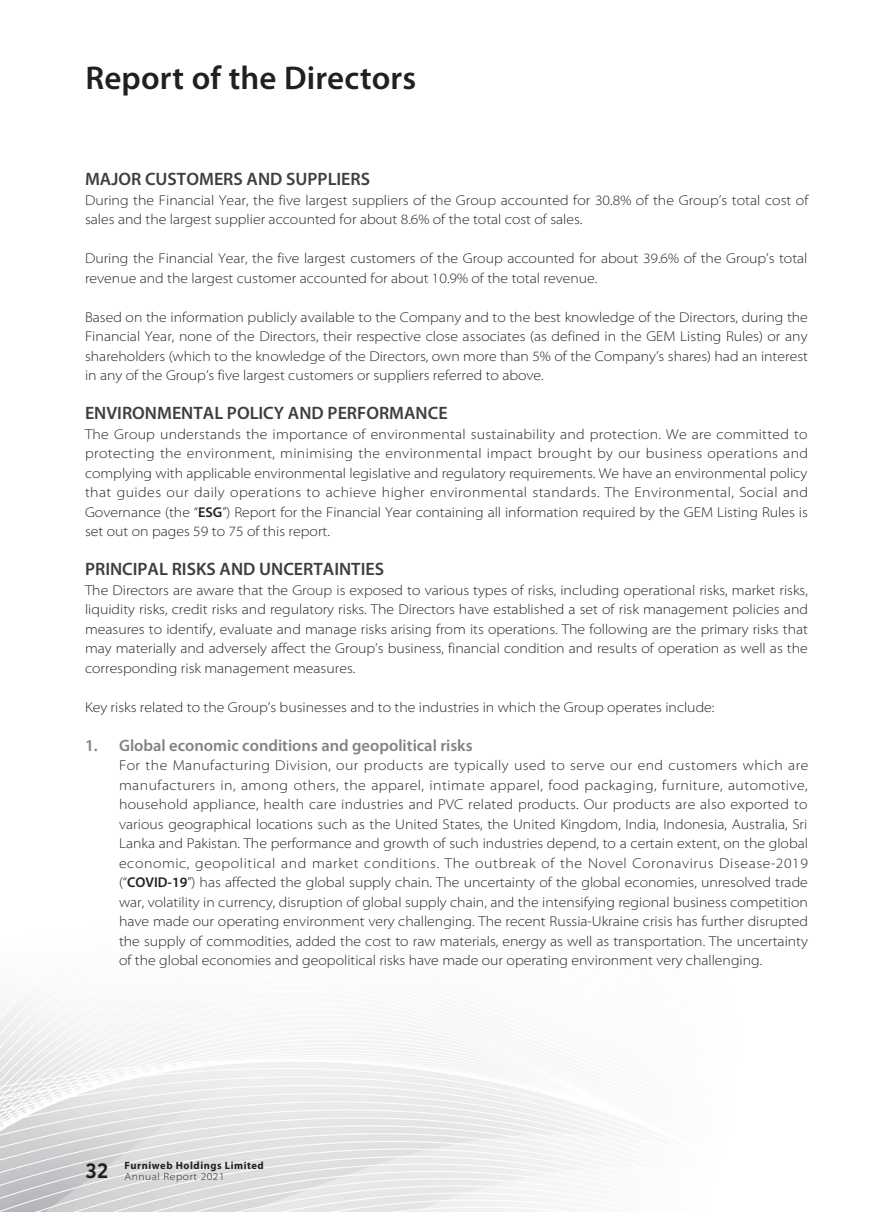
<style>
.page{position:relative;width:893px;height:1212px;background:#fff}
.page>*{position:absolute;margin:0;border:0;box-sizing:border-box;transform-origin:0 0}
.t1{font:600 33px "Myriad Pro";letter-spacing:.005em;color:#231f20}
.t2{font:700 21px "Battersea";color:#231f20}
._01_H1{font:600 18px "Myriad Pro";color:#3e3e3f}
._02_H2{font:600 16.5px "Myriad Pro";color:#808285}
._00_txt{font:300 semi-expanded 14.25px/19.5px "Myriad Pro";color:#231f20;text-align:justify}
.t3{font:700 10.5px "Myriad Pro";letter-spacing:.05em;color:#231f20}
.t4{font:300 semi-expanded 10.5px "Myriad Pro";letter-spacing:.05em;color:#231f20}
.s1{font-weight:600;font-stretch:normal}
</style>
<div class="page">
<img style="left:0;top:988px;width:630px;height:224px">
<h1 class="t1" style="left:85px;top:56px;width:332px">Report of the Directors</h1>
<p class="_01_H1" style="left:85px;top:168px;width:287px">MAJOR CUSTOMERS AND SUPPLIERS</p>
<p class="_00_txt" style="left:85px;top:190px;width:725px">During the Financial Year, the five largest suppliers of the Group accounted for 30.8% of the Group’s total cost of sales and the largest supplier accounted for about 8.6% of the total cost of sales.</p>
<p class="_00_txt" style="left:85px;top:248px;width:724px">During the Financial Year, the five largest customers of the Group accounted for about 39.6% of the Group’s total revenue and the largest customer accounted for about 10.9% of the total revenue.</p>
<p class="_00_txt" style="left:85px;top:307px;width:724px">Based on the information publicly available to the Company and to the best knowledge of the Directors, during the Financial Year, none of the Directors, their respective close associates (as defined in the GEM Listing Rules) or any shareholders (which to the knowledge of the Directors, own more than 5% of the Company’s shares) had an interest in any of the Group’s five largest customers or suppliers referred to above.</p>
<p class="_01_H1" style="left:85px;top:402px;width:364px">ENVIRONMENTAL POLICY AND PERFORMANCE</p>
<p class="_00_txt" style="left:85px;top:424px;width:724px">The Group understands the importance of environmental sustainability and protection. We are committed to protecting the environment, minimising the environmental impact brought by our business operations and complying with applicable environmental legislative and regulatory requirements. We have an environmental policy that guides our daily operations to achieve higher environmental standards. The Environmental, Social and Governance (the “<span class="s1">ESG</span>”) Report for the Financial Year containing all information required by the GEM Listing Rules is set out on pages 59 to 75 of this report.</p>
<p class="_01_H1" style="left:85px;top:558px;width:301px">PRINCIPAL RISKS AND UNCERTAINTIES</p>
<p class="_00_txt" style="left:85px;top:580px;width:724px">The Directors are aware that the Group is exposed to various types of risks, including operational risks, market risks, liquidity risks, credit risks and regulatory risks. The Directors have established a set of risk management policies and measures to identify, evaluate and manage risks arising from its operations. The following are the primary risks that may materially and adversely affect the Group’s business, financial condition and results of operation as well as the corresponding risk management measures.</p>
<p class="_00_txt" style="left:85px;top:697px;width:631px">Key risks related to the Group’s businesses and to the industries in which the Group operates include:</p>
<p class="_02_H2" style="left:85px;top:735px;width:389px">1. Global economic conditions and geopolitical risks</p>
<p class="_00_txt" style="left:119px;top:755px;width:691px">For the Manufacturing Division, our products are typically used to serve our end customers which are manufacturers in, among others, the apparel, intimate apparel, food packaging, furniture, automotive, household appliance, health care industries and PVC related products. Our products are also exported to various geographical locations such as the United States, the United Kingdom, India, Indonesia, Australia, Sri Lanka and Pakistan. The performance and growth of such industries depend, to a certain extent, on the global economic, geopolitical and market conditions. The outbreak of the Novel Coronavirus Disease-2019 (“<span class="s1">COVID-19</span>”) has affected the global supply chain. The uncertainty of the global economies, unresolved trade war, volatility in currency, disruption of global supply chain, and the intensifying regional business competition have made our operating environment very challenging. The recent Russia-Ukraine crisis has further disrupted the supply of commodities, added the cost to raw materials, energy as well as transportation. The uncertainty of the global economies and geopolitical risks have made our operating environment very challenging.</p>
<h2 class="t2" style="left:85px;top:1158px;width:25px">32</h2>
<p class="t3" style="left:125px;top:1159px;width:141px">Furniweb Holdings Limited</p>
<p class="t4" style="left:125px;top:1170px;width:102px">Annual Report 2021</p>
</div>
